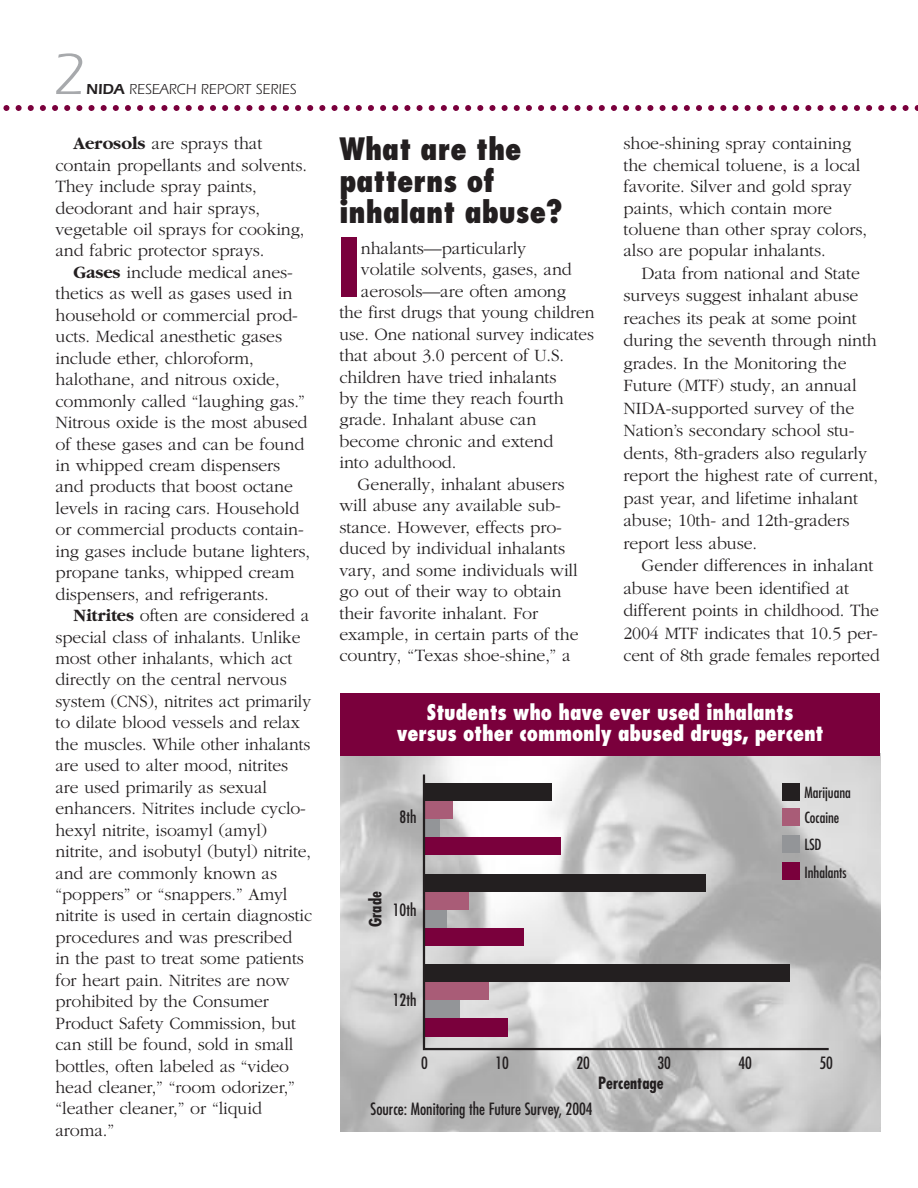
<style>
.page{position:relative;width:918px;height:1188px;background:#fff}
.page>*{position:absolute;margin:0;border:0;box-sizing:border-box;transform-origin:0 0}
.t1{font:800 condensed 78.9px "Futura";color:#7a003c}
.t2{font:60px "Itc Eras";color:#a7a9ac}
.t3{font:800 condensed 30px/31.5px "Futura";color:#231f20}
.t4{font:800 condensed 21px/21px "Futura";letter-spacing:-.005em;color:#fff;text-align:center}
.t5{font:300 18px/21.5px "Garamond";letter-spacing:-.005em;color:#231f20}
.t6{font:300 18px "Garamond";letter-spacing:-.005em;color:#231f20;scale:.96 1}
.t7{font:condensed 16.5px "Futura";color:#231f20}
.t8{font:700 condensed 16.5px "Futura";color:#231f20}
.t9{font:condensed 15px/26.5px "Futura";color:#231f20}
.t10{font:15px "Itc Eras";color:#231f20}
.s1{font-weight:600}
.s2{font-weight:700}
</style>
<div class="page">
<img style="left:340px;top:756px;width:540px;height:376px">
<svg style="left:3px;top:105px;width:915px;height:6px"></svg>
<div style="left:340px;top:693px;width:540px;height:63px;background:#7a003c"></div>
<svg style="left:422px;top:772px;width:409px;height:279px;background:#b0a7ac"></svg>
<h2 class="t2" style="left:52px;top:54px;width:35px">2</h2>
<p class="t10" style="left:86px;top:84px;width:212px"><span class="s1">NIDA</span> RESEARCH REPORT SERIES</p>
<p class="t5" style="left:55px;top:134px;width:253px;text-indent:18px"><span class="s2">Aerosols</span> are sprays that contain propellants and solvents.<br>They include spray paints, deodorant and hair sprays, vegetable oil sprays for cooking, and fabric protector sprays.</p>
<p class="t5" style="left:56px;top:263px;width:256px;text-indent:18px"><span class="s2">Gases</span> include medical anes&shy;thetics as well as gases used in household or commercial prod&shy;ucts. Medical anesthetic gases include ether, chloroform, halothane, and nitrous oxide, commonly called “laughing gas.”<br>Nitrous oxide is the most abused of these gases and can be found in whipped cream dispensers and products that boost octane levels in racing cars. Household or commercial products contain&shy;ing gases include butane lighters, propane tanks, whipped cream dispensers, and refrigerants.</p>
<p class="t5" style="left:55px;top:606px;width:258px;text-indent:18px"><span class="s2">Nitrites</span> often are considered a special class of inhalants. Unlike most other inhalants, which act directly on the central nervous system (CNS), nitrites act primarily to dilate blood vessels and relax the muscles. While other inhalants are used to alter mood, nitrites are used primarily as sexual enhancers. Nitrites include cyclo&shy;hexyl nitrite, isoamyl (amyl) nitrite, and isobutyl (butyl) nitrite, and are commonly known as “poppers” or “snappers.” Amyl nitrite is used in certain diagnostic procedures and was prescribed<br>in the past to treat some patients for heart pain. Nitrites are now prohibited by the Consumer<br>Product Safety Commission, but can still be found, sold in small bottles, often labeled as “video head cleaner,” “room odorizer,” “leather cleaner,” or “liquid aroma.”</p>
<h3 class="t3" style="left:339px;top:136px;width:224px">What are the patterns of inhalant abuse?</h3>
<h1 class="t1" style="left:336px;top:234px;width:27px">I</h1>
<p class="t5" style="left:361px;top:239px;width:167px">nhalants—particularly</p>
<p class="t5" style="left:361px;top:260px;width:213px">volatile solvents, gases, and</p>
<p class="t5" style="left:361px;top:282px;width:207px">aerosols—are often among</p>
<p class="t5" style="left:339px;top:303px;width:257px">the first drugs that young children</p>
<p class="t6" style="left:339px;top:327px;width:267px">use. One national survey indicates</p>
<p class="t5" style="left:339px;top:346px;width:226px">that about 3.0 percent of U.S.</p>
<p class="t5" style="left:339px;top:368px;width:219px">children have tried inhalants</p>
<p class="t5" style="left:339px;top:389px;width:226px">by the time they reach fourth</p>
<p class="t5" style="left:339px;top:410px;width:198px">grade. Inhalant abuse can</p>
<p class="t5" style="left:339px;top:432px;width:215px">become chronic and extend</p>
<p class="t5" style="left:339px;top:453px;width:118px">into adulthood.</p>
<p class="t5" style="left:357px;top:475px;width:209px">Generally, inhalant abusers</p>
<p class="t5" style="left:339px;top:496px;width:223px">will abuse any available sub-</p>
<p class="t5" style="left:339px;top:518px;width:224px">stance. However, effects pro-</p>
<p class="t5" style="left:339px;top:539px;width:227px">duced by individual inhalants</p>
<p class="t5" style="left:339px;top:561px;width:240px">vary, and some individuals will</p>
<p class="t5" style="left:339px;top:582px;width:223px">go out of their way to obtain</p>
<p class="t5" style="left:339px;top:603px;width:200px">their favorite inhalant. For</p>
<p class="t5" style="left:339px;top:625px;width:241px">example, in certain parts of the</p>
<p class="t5" style="left:339px;top:646px;width:233px">country, “Texas shoe-shine,” a</p>
<p class="t5" style="left:624px;top:134px;width:245px">shoe-shining spray containing the chemical toluene, is a local favorite. Silver and gold spray paints, which contain more toluene than other spray colors, also are popular inhalants.</p>
<p class="t5" style="left:624px;top:263px;width:256px;line-height:22.5px;text-indent:18px">Data from national and State surveys suggest inhalant abuse reaches its peak at some point during the seventh through ninth grades. In the Monitoring the<br>Future (MTF) study, an annual<br>NIDA-supported survey of the<br>Nation’s secondary school stu&shy;dents, 8th-graders also regularly report the highest rate of current, past year, and lifetime inhalant abuse; 10th- and 12th-graders report less abuse.</p>
<p class="t5" style="left:624px;top:556px;width:258px;line-height:22.5px;text-indent:18px">Gender differences in inhalant abuse have been identified at different points in childhood. The<br>2004 MTF indicates that 10.5 per&shy;cent of 8th grade females reported</p>
<p class="t4" style="left:397px;top:704px;width:428px">Students who have ever used inhalants versus other commonly abused drugs, percent</p>
<p class="t7" style="left:400px;top:809px;width:18px">8th</p>
<p class="t8" style="left:368px;top:927px;width:37px;rotate:-90deg">Grade</p>
<p class="t7" style="left:393px;top:902px;width:25px">10th</p>
<p class="t9" style="left:804px;top:780px;width:48px">Marijuana<br>Cocaine<br>LSD<br>Inhalants</p>
<p class="t7" style="left:393px;top:992px;width:25px">12th</p>
<p class="t7" style="left:421px;top:1056px;width:8px">0</p>
<p class="t7" style="left:495px;top:1056px;width:15px">10</p>
<p class="t7" style="left:576px;top:1056px;width:15px">20</p>
<p class="t7" style="left:657px;top:1056px;width:15px">30</p>
<p class="t7" style="left:738px;top:1056px;width:15px">40</p>
<p class="t7" style="left:819px;top:1056px;width:15px">50</p>
<p class="t8" style="left:598px;top:1076px;width:67px">Percentage</p>
<p class="t7" style="left:371px;top:1101px;width:224px">Source: Monitoring the Future Survey, 2004</p>
</div>
